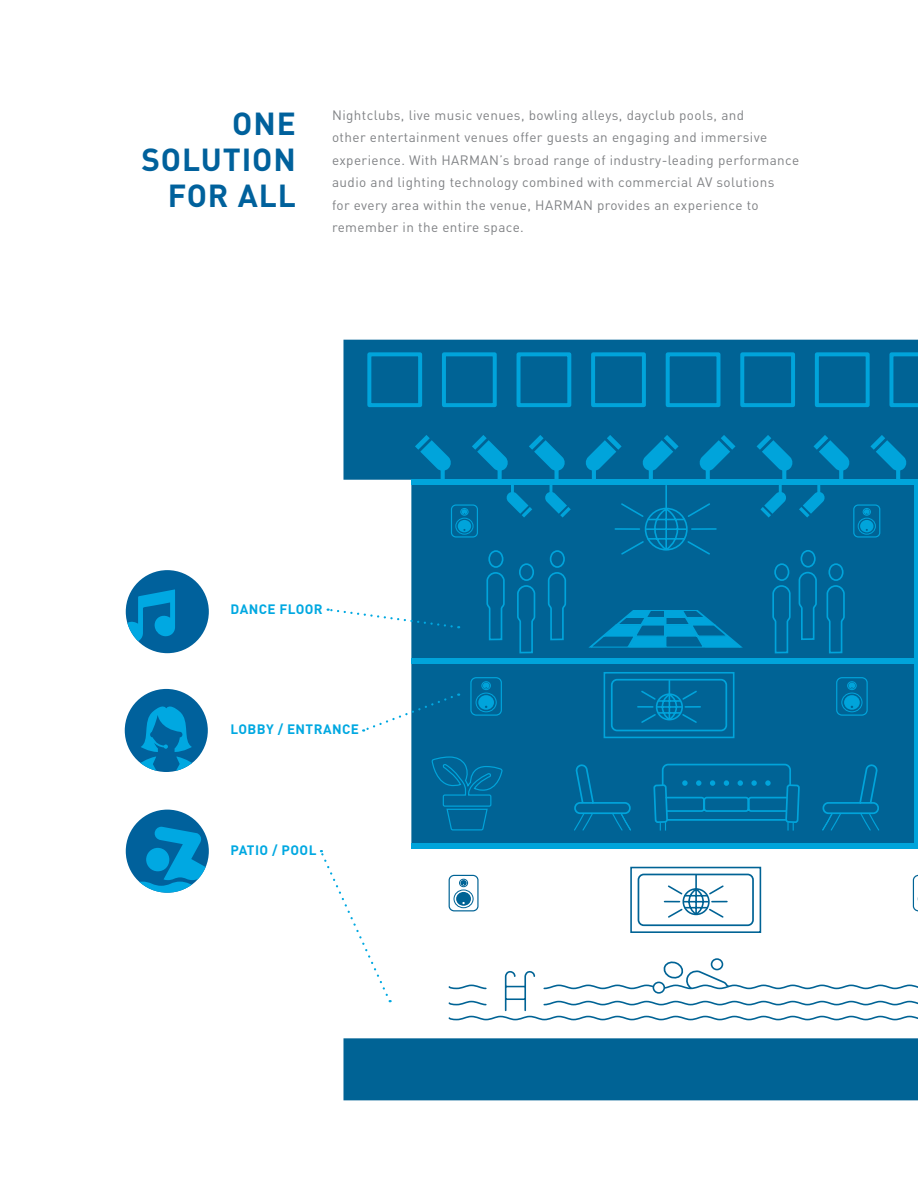
<style>
.page{position:relative;width:918px;height:1188px;background:#fff}
.page>*{position:absolute;margin:0;border:0;box-sizing:border-box;transform-origin:0 0}
.t1{font:700 31.5px/36px "DIN";letter-spacing:.03em;color:#00619c;text-align:right}
.t2{font:13.5px/22.5px "DIN";letter-spacing:.03em;color:#808285}
.t3{font:700 13.5px "DIN";letter-spacing:.03em;color:#00a8e1}
</style>
<div class="page">
<div style="left:343px;top:1038px;width:575px;height:62px;background:#006395"></div>
<svg style="left:343px;top:340px;width:575px;height:503px;background:#1f76a2"></svg>
<svg style="left:365px;top:350px;width:553px;height:59px;background:#006fa1"></svg>
<div style="left:411px;top:480px;width:507px;height:5px;background:#00a4db"></div>
<div style="left:411px;top:659px;width:507px;height:5px;background:#00a4db"></div>
<div style="left:411px;top:843px;width:507px;height:5px;background:#00a4db"></div>
<hr style="left:914px;top:484px;width:4px;height:360px;background:#00a4db">
<svg style="left:642px;top:435px;width:37px;height:37px"></svg>
<hr style="left:649px;top:461px;width:4px;height:21px;background:#00a4db;border-radius:2px">
<svg style="left:699px;top:435px;width:37px;height:37px"></svg>
<hr style="left:706px;top:461px;width:4px;height:21px;background:#00a4db;border-radius:2px">
<svg style="left:415px;top:435px;width:37px;height:37px"></svg>
<hr style="left:441px;top:461px;width:4px;height:21px;background:#00a4db;border-radius:2px">
<svg style="left:585px;top:435px;width:37px;height:37px"></svg>
<hr style="left:592px;top:461px;width:4px;height:21px;background:#00a4db;border-radius:2px">
<svg style="left:529px;top:435px;width:36px;height:37px"></svg>
<hr style="left:555px;top:461px;width:4px;height:21px;background:#00a4db;border-radius:2px">
<svg style="left:472px;top:435px;width:37px;height:37px"></svg>
<hr style="left:498px;top:461px;width:4px;height:21px;background:#00a4db;border-radius:2px">
<svg style="left:814px;top:435px;width:36px;height:37px"></svg>
<hr style="left:839px;top:461px;width:4px;height:21px;background:#00a4db;border-radius:2px">
<svg style="left:757px;top:435px;width:36px;height:37px"></svg>
<hr style="left:782px;top:461px;width:4px;height:21px;background:#00a4db;border-radius:2px">
<svg style="left:870px;top:435px;width:37px;height:37px"></svg>
<hr style="left:896px;top:461px;width:4px;height:21px;background:#00a4db;border-radius:2px">
<div style="left:449px;top:875px;width:30px;height:36px;border:1px solid #006395;border-radius:5px"></div>
<div style="left:454px;top:890px;width:19px;height:18px;border:1px solid #006395;border-radius:50%"></div>
<svg style="left:456px;top:892px;width:15px;height:14px"></svg>
<div style="left:459px;top:879px;width:9px;height:8px;border:1px solid #006395;border-radius:50%"></div>
<svg style="left:460px;top:880px;width:7px;height:6px"></svg>
<svg style="left:448px;top:960px;width:470px;height:61px"></svg>
<div style="left:712px;top:959px;width:10px;height:11px;background:#fff;border-radius:50%"></div>
<div style="left:711px;top:958px;width:12px;height:12px;border:2px solid #006395;border-radius:50%"></div>
<div style="left:653px;top:982px;width:11px;height:11px;background:#fff;border-radius:50%"></div>
<div style="left:653px;top:982px;width:12px;height:12px;border:2px solid #006395;border-radius:50%"></div>
<svg style="left:913px;top:875px;width:5px;height:36px"></svg>
<div style="left:630px;top:867px;width:131px;height:66px;border:2px solid #006395"></div>
<div style="left:638px;top:874px;width:116px;height:52px;border:2px solid #006395;border-radius:5px"></div>
<svg style="left:663px;top:873px;width:66px;height:45px"></svg>
<svg style="left:486px;top:549px;width:20px;height:92px;background:#006ea1"></svg>
<svg style="left:516px;top:562px;width:20px;height:92px;background:#006ea1"></svg>
<svg style="left:547px;top:549px;width:20px;height:92px;background:#006ea1"></svg>
<svg style="left:772px;top:562px;width:19px;height:92px;background:#006fa2"></svg>
<svg style="left:798px;top:549px;width:20px;height:92px;background:#006ea1"></svg>
<svg style="left:826px;top:562px;width:20px;height:92px;background:#006ea1"></svg>
<div style="left:451px;top:504px;width:27px;height:34px;border:1px solid #00a4db;border-radius:4px"></div>
<div style="left:456px;top:518px;width:17px;height:16px;border:1px solid #00a4db;border-radius:50%"></div>
<svg style="left:458px;top:520px;width:13px;height:12px"></svg>
<div style="left:461px;top:508px;width:7px;height:7px;border:1px solid #00a4db;border-radius:50%"></div>
<svg style="left:462px;top:509px;width:5px;height:5px"></svg>
<div style="left:853px;top:504px;width:27px;height:34px;border:1px solid #00a4db;border-radius:4px"></div>
<div style="left:858px;top:518px;width:18px;height:16px;border:1px solid #00a4db;border-radius:50%"></div>
<svg style="left:860px;top:520px;width:13px;height:12px"></svg>
<div style="left:863px;top:508px;width:8px;height:7px;border:1px solid #00a4db;border-radius:50%"></div>
<svg style="left:864px;top:509px;width:6px;height:5px"></svg>
<svg style="left:614px;top:485px;width:104px;height:71px;background:#006a9c"></svg>
<svg style="left:799px;top:491px;width:26px;height:27px"></svg>
<hr style="left:817px;top:484px;width:3px;height:15px;background:#00a4db">
<svg style="left:760px;top:491px;width:27px;height:27px"></svg>
<hr style="left:779px;top:484px;width:3px;height:15px;background:#00a4db">
<svg style="left:506px;top:491px;width:26px;height:27px"></svg>
<hr style="left:511px;top:484px;width:3px;height:15px;background:#00a4db">
<svg style="left:545px;top:485px;width:26px;height:33px"></svg>
<svg style="left:587px;top:609px;width:158px;height:40px;background:#007db1"></svg>
<svg style="left:821px;top:764px;width:59px;height:68px;background:#006a9c"></svg>
<svg style="left:573px;top:764px;width:59px;height:68px;background:#006a9c"></svg>
<svg style="left:652px;top:763px;width:149px;height:68px;background:#006c9e"></svg>
<svg style="left:432px;top:756px;width:70px;height:75px;background:#006a9d"></svg>
<div style="left:470px;top:677px;width:32px;height:39px;border:1px solid #00a4db;border-radius:5px"></div>
<div style="left:476px;top:693px;width:20px;height:19px;border:1px solid #00a4db;border-radius:50%"></div>
<svg style="left:478px;top:695px;width:16px;height:15px"></svg>
<div style="left:482px;top:682px;width:9px;height:8px;border:1px solid #00a4db;border-radius:50%"></div>
<svg style="left:483px;top:683px;width:6px;height:6px"></svg>
<div style="left:836px;top:677px;width:32px;height:39px;border:1px solid #00a4db;border-radius:5px"></div>
<div style="left:842px;top:693px;width:20px;height:19px;border:1px solid #00a4db;border-radius:50%"></div>
<svg style="left:844px;top:695px;width:16px;height:15px"></svg>
<div style="left:847px;top:682px;width:9px;height:8px;border:1px solid #00a4db;border-radius:50%"></div>
<svg style="left:849px;top:683px;width:6px;height:6px"></svg>
<div style="left:604px;top:672px;width:130px;height:66px;border:2px solid #00a4db"></div>
<div style="left:611px;top:679px;width:116px;height:52px;border:2px solid #00a4db;border-radius:5px"></div>
<svg style="left:636px;top:678px;width:66px;height:46px;background:#0070a3"></svg>
<div style="left:126px;top:570px;width:83px;height:83px;background:#00619c;border-radius:50%"></div>
<svg style="left:126px;top:589px;width:49px;height:54px"></svg>
<div style="left:126px;top:810px;width:83px;height:83px;background:#00619c;border-radius:50%"></div>
<svg style="left:126px;top:827px;width:83px;height:66px"></svg>
<div style="left:125px;top:689px;width:83px;height:83px;background:#00619c;border-radius:50%"></div>
<svg style="left:132px;top:702px;width:68px;height:70px"></svg>
<svg style="left:328px;top:608px;width:131px;height:21px"></svg>
<svg style="left:363px;top:694px;width:96px;height:38px"></svg>
<svg style="left:319px;top:850px;width:72px;height:152px"></svg>
<p class="t1" style="left:141px;top:104px;width:156px">ONE<br>SOLUTION<br>FOR ALL</p>
<p class="t2" style="left:332px;top:103px;width:469px">Nightclubs, live music venues, bowling alleys, dayclub pools, and<br>other entertainment venues offer guests an engaging and immersive experience. With HARMAN’s broad range of industry-leading performance audio and lighting technology combined with commercial AV solutions<br>for every area within the venue, HARMAN provides an experience to remember in the entire space.</p>
<p class="t3" style="left:231px;top:600px;width:94px">DANCE FLOOR</p>
<p class="t3" style="left:231px;top:721px;width:130px">LOBBY / ENTRANCE</p>
<p class="t3" style="left:231px;top:842px;width:87px">PATIO / POOL</p>
</div>
